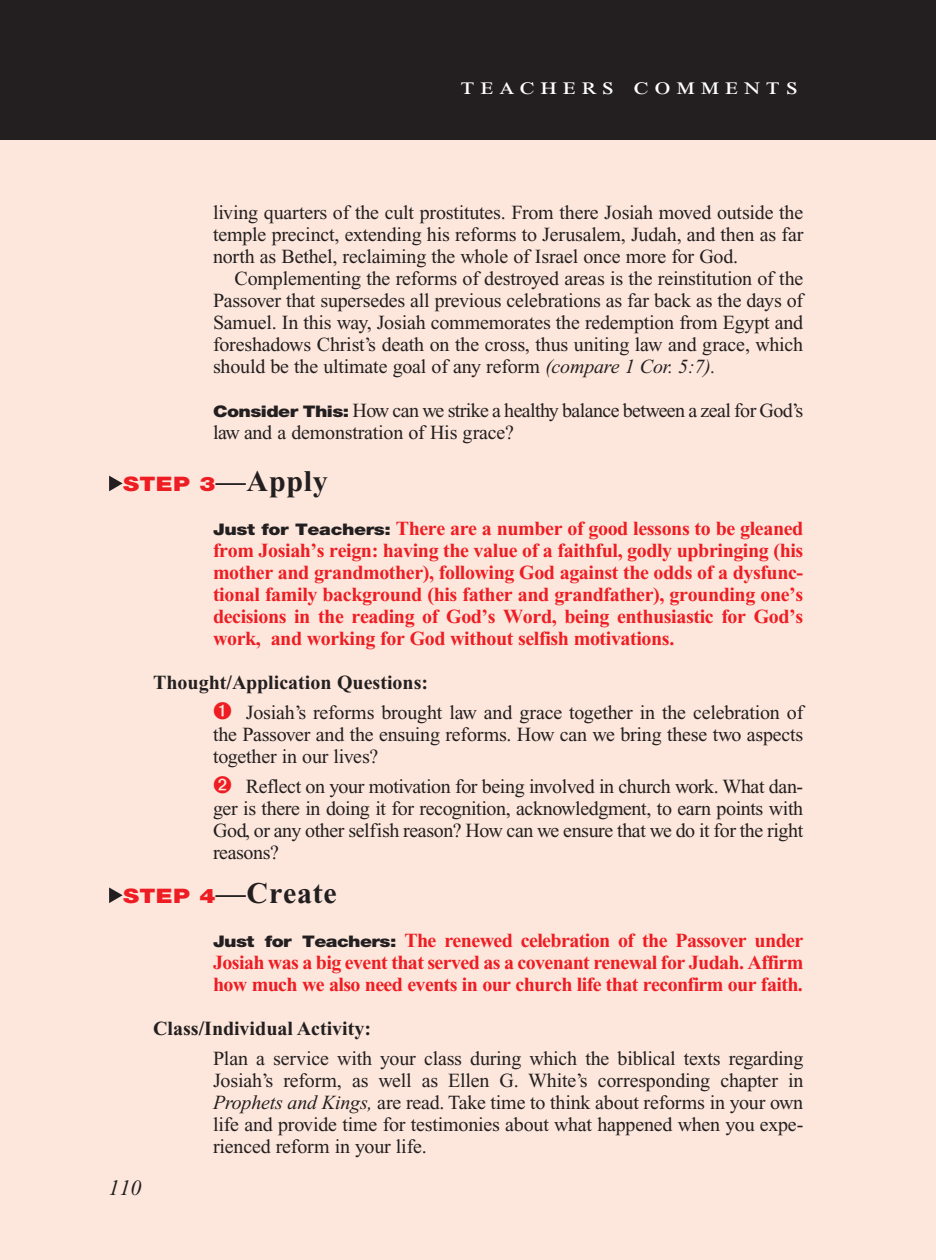
<style>
.page{position:relative;width:936px;height:1260px;background:#fff}
.page>*{position:absolute;margin:0;border:0;box-sizing:border-box;transform-origin:0 0}
.T_Aim_bodyXindent{font:700 30px "Times New Roman PS Std";letter-spacing:.025em;color:#231f20}
.Teachers_Comments_He{font:24px "Times New Roman PS Std";letter-spacing:.2em;color:#fff;scale:1.2 1}
.t1{font:italic 22px "Times New Roman PS Std";color:#231f20}
.Bulleted_Points1{font:20px/22px "Times New Roman PS Std";letter-spacing:-.01em;color:#231f20;text-align:justify}
.Objectives_Body_Text{font:20px/22px "Times New Roman PS Std";letter-spacing:-.01em;color:#231f20;text-align:justify}
.Objectives_Body_Text-2{font:700 20px/22px "Times New Roman PS Std";letter-spacing:-.025em;color:#ee1d23;text-align:justify}
.Roman_Numeral_Sub_He{font:700 20px "Times New Roman PS Std";color:#231f20}
.s1{font-style:italic}
.s2{font-family:"Helvetica Neue LT Std";font-weight:900;font-size:16px}
.s3{font-family:"Helvetica Neue LT Std";font-weight:900;font-size:20px;color:#ee1d23}
.s4{font-family:"Helvetica Neue LT Std";font-weight:900;font-size:16px;color:#231f20}
</style>
<div class="page">
<div style="left:0;top:134px;width:936px;height:1126px;background:#fde7dc"></div>
<svg style="left:109px;top:476px;width:14px;height:15px"></svg>
<svg style="left:109px;top:887px;width:14px;height:16px"></svg>
<div style="left:0;top:0;width:936px;height:140px;background:#231f20"></div>
<p class="Teachers_Comments_He" style="left:461px;top:73px;width:283px">teachers comments</p>
<p class="Objectives_Body_Text" style="left:213px;top:202px;width:592px">living quarters of the cult prostitutes. From there Josiah moved outside the temple precinct, extending his reforms to Jerusalem, Judah, and then as far north as Bethel, reclaiming the whole of Israel once more for God.</p>
<p class="Objectives_Body_Text" style="left:213px;top:268px;width:592px;text-indent:22px">Complementing the reforms of destroyed areas is the reinstitution of the Passover that supersedes all previous celebrations as far back as the days of Samuel. In this way, Josiah commemorates the redemption from Egypt and foreshadows Christ’s death on the cross, thus uniting law and grace, which should be the ultimate goal of any reform <span class="s1">(compare 1 Cor. 5:7).</span></p>
<p class="Objectives_Body_Text" style="left:213px;top:400px;width:592px"><span class="s2">Consider This:</span> How can we strike a healthy balance between a zeal for God’s law and a demonstration of His grace?</p>
<p class="T_Aim_bodyXindent" style="left:123px;top:465px;width:206px"><span class="s3">STEP 3</span>—Apply</p>
<p class="Objectives_Body_Text-2" style="left:213px;top:518px;width:592px"><span class="s4">Just for Teachers:</span> There are a number of good lessons to be gleaned from Josiah’s reign: having the value of a faithful, godly upbringing (his mother and grandmother), following God against the odds of a dysfunc&shy;tional family background (his father and grandfather), grounding one’s decisions in the reading of God’s Word, being enthusiastic for God’s work, and working for God without selfish motivations.</p>
<p class="Roman_Numeral_Sub_He" style="left:153px;top:672px;width:277px">Thought/Application Questions:</p>
<p class="Bulleted_Points1" style="left:213px;top:702px;width:592px;text-indent:33px">Josiah’s reforms brought law and grace together in the celebration of the Passover and the ensuing reforms. How can we bring these two aspects together in our lives?</p>
<p class="Bulleted_Points1" style="left:213px;top:776px;width:592px;text-indent:33px">Reflect on your motivation for being involved in church work. What dan&shy;ger is there in doing it for recognition, acknowledgment, to earn points with God, or any other selfish reason? How can we ensure that we do it for the right reasons?</p>
<p class="T_Aim_bodyXindent" style="left:123px;top:876px;width:215px"><span class="s3">STEP 4</span>—Create</p>
<p class="Objectives_Body_Text-2" style="left:213px;top:930px;width:592px"><span class="s4">Just for Teachers:</span> The renewed celebration of the Passover under Josiah was a big event that served as a covenant renewal for Judah. Affirm how much we also need events in our church life that reconfirm our faith.</p>
<p class="Roman_Numeral_Sub_He" style="left:153px;top:1017px;width:219px">Class/Individual Activity:</p>
<p class="Bulleted_Points1" style="left:213px;top:1047px;width:592px">Plan a service with your class during which the biblical texts regarding Josiah’s reform, as well as Ellen G. White’s corresponding chapter in <span class="s1">Prophets and Kings,</span> are read. Take time to think about reforms in your own life and provide time for testimonies about what happened when you expe&shy;rienced reform in your life.</p>
<p class="t1" style="left:109px;top:1176px;width:34px">110</p>
</div>
